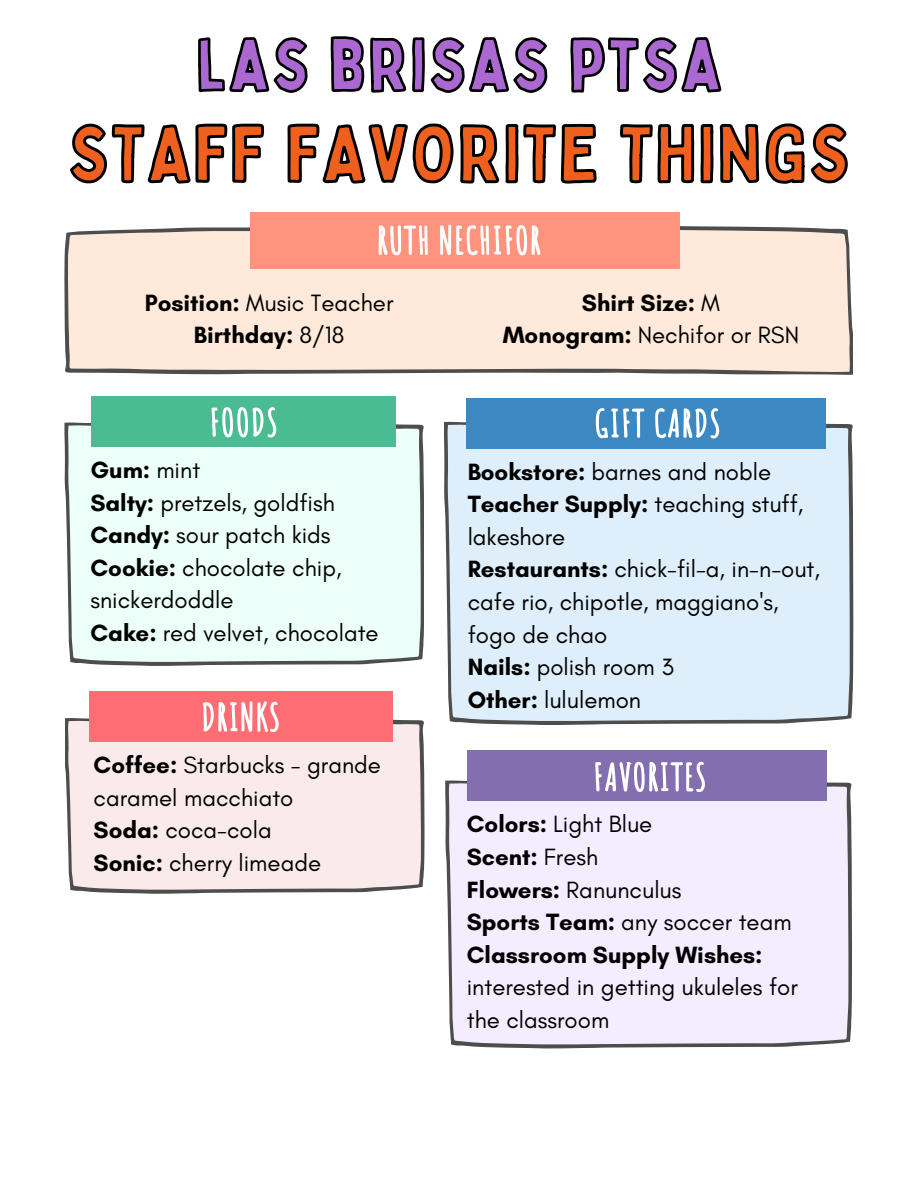
<style>
.page{position:relative;width:918px;height:1188px;background:#fff}
.page>*{position:absolute;margin:0;border:0;box-sizing:border-box;transform-origin:0 0}
.t1{font:78px "Bobby Jones";letter-spacing:.04em;color:#ef601e}
.t2{font:72px "Bobby Jones";letter-spacing:.04em;color:#ab68d1}
.t3{font:24px/32.7px "Glacial Indifference";color:#000}
.t4{font:700 24px "Glacial Indifference";color:#000}
.s1{font-weight:700}
.s2{font-weight:400}
</style>
<div class="page">
<svg style="left:198px;top:36px;width:524px;height:57px"></svg>
<svg style="left:70px;top:123px;width:778px;height:103px"></svg>
<div style="left:64px;top:422px;width:360px;height:244px;background:#edfff9"></div>
<svg style="left:64px;top:226px;width:789px;height:149px;background:#f5e1d3"></svg>
<div style="left:251px;top:212px;width:429px;height:56px;background:#ff937d"></div>
<svg style="left:65px;top:718px;width:359px;height:176px;background:#f1e2e3"></svg>
<div style="left:89px;top:692px;width:303px;height:50px;background:#fe6d73"></div>
<div style="left:92px;top:397px;width:304px;height:50px;background:#4bbb93"></div>
<div style="left:446px;top:423px;width:407px;height:302px;background:#deeefa"></div>
<div style="left:467px;top:398px;width:359px;height:50px;background:#3b88c3"></div>
<svg style="left:211px;top:396px;width:66px;height:152px"></svg>
<div style="left:445px;top:780px;width:407px;height:268px;background:#f3edff"></div>
<div style="left:467px;top:751px;width:359px;height:50px;background:#836faf"></div>
<svg style="left:202px;top:691px;width:78px;height:203px"></svg>
<svg style="left:595px;top:374px;width:125px;height:175px"></svg>
<svg style="left:594px;top:750px;width:112px;height:290px;background:#e3dcf3"></svg>
<svg style="left:377px;top:209px;width:164px;height:337px"></svg>
<h2 class="t2" style="left:197px;top:20px;width:526px">LAS BRISAS PTSA</h2>
<h1 class="t1" style="left:68px;top:104px;width:783px">STAFF FAVORITE THINGS</h1>
<h3 class="t3" style="left:145px;top:286px;width:250px"><span class="s1">Position:</span> Music Teacher</h3>
<p class="t4" style="left:194px;top:320px;width:152px">Birthday: <span class="s2">8/18</span></p>
<p class="t4" style="left:90px;top:455px;width:111px">Gum: <span class="s2">mint</span></p>
<p class="t3" style="left:90px;top:486px;width:246px"><span class="s1">Salty:</span> pretzels, goldfish</p>
<p class="t3" style="left:90px;top:518px;width:242px"><span class="s1">Candy:</span> sour patch kids</p>
<p class="t3" style="left:90px;top:551px;width:253px"><span class="s1">Cookie:</span> chocolate chip, snickerdoddle</p>
<h3 class="t3" style="left:90px;top:616px;width:290px"><span class="s1">Cake:</span> red velvet, chocolate</h3>
<p class="t3" style="left:94px;top:748px;width:289px"><span class="s1">Coffee:</span> Starbucks - grande caramel macchiato</p>
<h3 class="t3" style="left:94px;top:814px;width:180px"><span class="s1">Soda:</span> coca-cola</h3>
<p class="t3" style="left:94px;top:846px;width:229px"><span class="s1">Sonic:</span> cherry limeade</p>
<p class="t4" style="left:582px;top:288px;width:140px">Shirt Size: <span class="s2">M</span></p>
<p class="t3" style="left:503px;top:318px;width:298px"><span class="s1">Monogram:</span> Nechifor or RSN</p>
<p class="t3" style="left:468px;top:455px;width:305px"><span class="s1">Bookstore:</span> barnes and noble</p>
<p class="t3" style="left:468px;top:487px;width:337px"><span class="s1">Teacher Supply:</span> teaching stuff, lakeshore</p>
<p class="t3" style="left:468px;top:553px;width:354px"><span class="s1">Restaurants:</span> chick-fil-a, in-n-out, cafe rio, chipotle, maggiano's, fogo de chao</p>
<p class="t3" style="left:468px;top:651px;width:208px"><span class="s1">Nails:</span> polish room 3</p>
<p class="t3" style="left:468px;top:683px;width:175px"><span class="s1">Other:</span> lululemon</p>
<p class="t3" style="left:467px;top:808px;width:187px"><span class="s1">Colors:</span> Light Blue</p>
<p class="t4" style="left:467px;top:842px;width:133px">Scent: <span class="s2">Fresh</span></p>
<p class="t3" style="left:467px;top:873px;width:216px"><span class="s1">Flowers:</span> Ranunculus</p>
<p class="t3" style="left:467px;top:905px;width:326px"><span class="s1">Sports Team:</span> any soccer team</p>
<p class="t3" style="left:467px;top:938px;width:333px"><span class="s1">Classroom Supply Wishes: </span>interested in getting ukuleles for the classroom</p>
</div>
